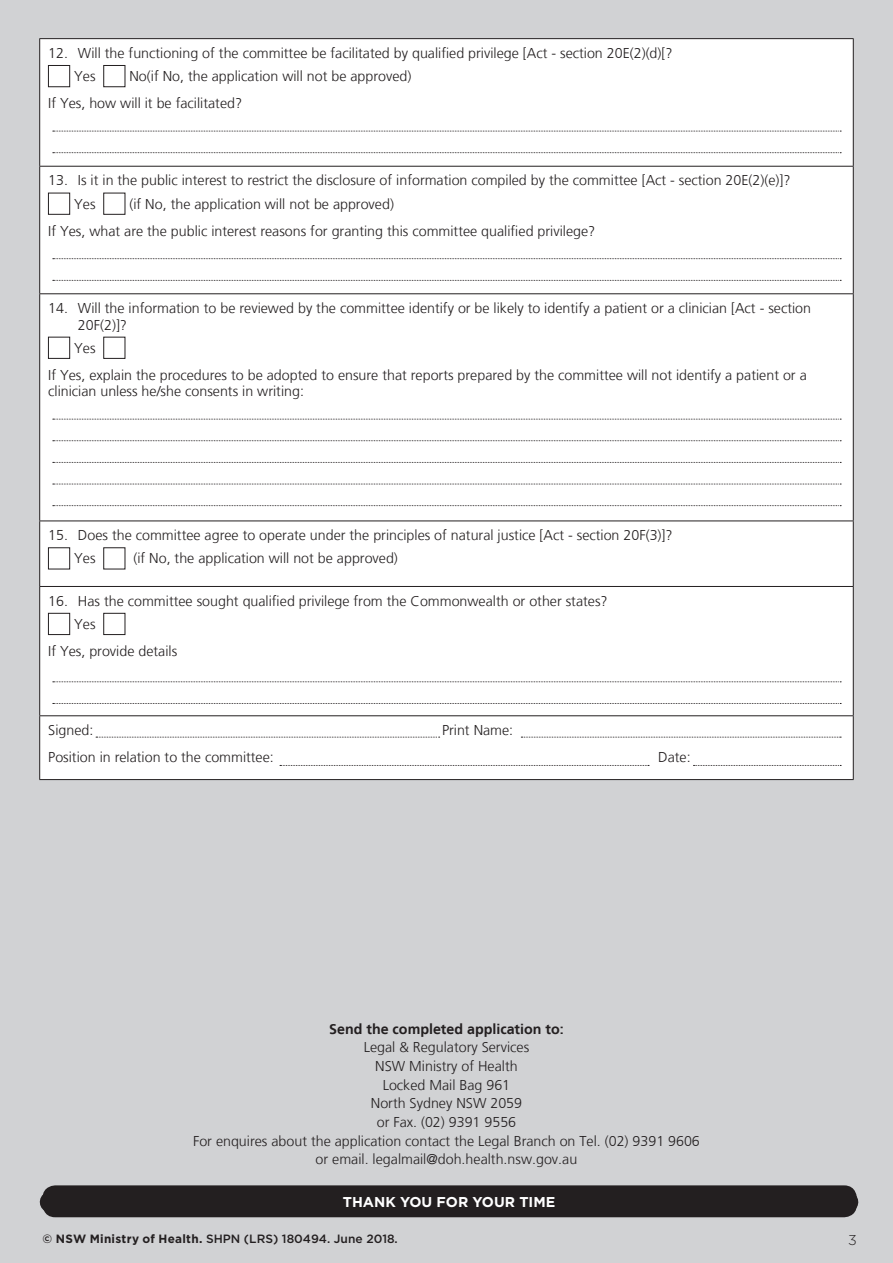
<style>
.page{position:relative;width:893px;height:1263px;background:#d1d2d4}
.page>*{position:absolute;margin:0;border:0;box-sizing:border-box;transform-origin:0 0}
.t1{font:300 14.25px/18.6px "Frutiger LT";color:#231f20}
.t2{font:700 14.25px "Frutiger LT";color:#231f20}
.t3{font:700 14.25px "Gotham";color:#fff}
.t4{font:300 14.25px "Gotham";color:#231f20}
.t5{font:500 12px "Gotham";color:#231f20}
.s1{font-weight:700}
</style>
<div class="page">
<div style="left:43px;top:1185px;width:814px;height:32px;background:#231f20;border-radius:13px"></div>
<div style="left:40px;top:39px;width:813px;height:740px;background:#fff"></div>
<hr style="left:39px;top:38px;width:815px;height:1px;background:#231f20">
<hr style="left:39px;top:39px;width:1px;height:127px;background:#231f20">
<hr style="left:853px;top:39px;width:1px;height:127px;background:#231f20">
<hr style="left:39px;top:166px;width:815px;height:1px;background:#231f20">
<hr style="left:39px;top:167px;width:1px;height:126px;background:#231f20">
<hr style="left:853px;top:167px;width:1px;height:126px;background:#231f20">
<hr style="left:39px;top:293px;width:815px;height:1px;background:#231f20">
<hr style="left:39px;top:294px;width:1px;height:226px;background:#231f20">
<hr style="left:853px;top:294px;width:1px;height:226px;background:#231f20">
<hr style="left:39px;top:520px;width:815px;height:1px;background:#231f20">
<hr style="left:39px;top:521px;width:1px;height:65px;background:#231f20">
<hr style="left:853px;top:521px;width:1px;height:65px;background:#231f20">
<hr style="left:39px;top:586px;width:815px;height:1px;background:#231f20">
<hr style="left:39px;top:587px;width:1px;height:128px;background:#231f20">
<hr style="left:853px;top:587px;width:1px;height:128px;background:#231f20">
<hr style="left:39px;top:715px;width:815px;height:1px;background:#231f20">
<hr style="left:39px;top:716px;width:1px;height:63px;background:#231f20">
<hr style="left:853px;top:716px;width:1px;height:63px;background:#231f20">
<hr style="left:39px;top:779px;width:815px;height:1px;background:#231f20">
<div style="left:48px;top:65px;width:22px;height:22px;border:1px solid #231f20"></div>
<div style="left:103px;top:65px;width:22px;height:22px;border:1px solid #231f20"></div>
<div style="left:48px;top:193px;width:22px;height:22px;border:1px solid #231f20"></div>
<div style="left:103px;top:193px;width:22px;height:22px;border:1px solid #231f20"></div>
<div style="left:48px;top:337px;width:22px;height:22px;border:1px solid #231f20"></div>
<div style="left:103px;top:337px;width:22px;height:22px;border:1px solid #231f20"></div>
<div style="left:48px;top:547px;width:22px;height:22px;border:1px solid #231f20"></div>
<div style="left:103px;top:547px;width:22px;height:22px;border:1px solid #231f20"></div>
<div style="left:48px;top:613px;width:22px;height:22px;border:1px solid #231f20"></div>
<div style="left:103px;top:613px;width:22px;height:22px;border:1px solid #231f20"></div>
<svg style="left:53px;top:681px;width:788px;height:1px"></svg>
<svg style="left:96px;top:737px;width:344px;height:1px"></svg>
<svg style="left:280px;top:765px;width:369px;height:1px"></svg>
<svg style="left:521px;top:737px;width:320px;height:1px"></svg>
<svg style="left:693px;top:765px;width:148px;height:1px"></svg>
<svg style="left:53px;top:703px;width:788px;height:1px"></svg>
<svg style="left:53px;top:419px;width:788px;height:1px"></svg>
<svg style="left:53px;top:131px;width:788px;height:1px"></svg>
<svg style="left:53px;top:258px;width:788px;height:1px"></svg>
<svg style="left:53px;top:440px;width:788px;height:1px"></svg>
<svg style="left:53px;top:152px;width:788px;height:1px"></svg>
<svg style="left:53px;top:280px;width:788px;height:1px"></svg>
<svg style="left:53px;top:462px;width:788px;height:1px"></svg>
<svg style="left:53px;top:484px;width:788px;height:1px"></svg>
<svg style="left:53px;top:505px;width:788px;height:1px"></svg>
<p class="t1" style="left:74px;top:42px;width:600px;line-height:23.1px;text-indent:-26px">12. Will the functioning of the committee be facilitated by qualified privilege [Act - section 20E(2)(d)[?<br>Yes</p>
<p class="t1" style="left:48px;top:63px;width:365px;line-height:27.2px;text-indent:81px">No(if No, the application will not be approved)<br>If Yes, how will it be facilitated?</p>
<p class="t1" style="left:74px;top:169px;width:718px;line-height:23.1px;text-indent:-26px">13. Is it in the public interest to restrict the disclosure of information compiled by the committee [Act - section 20E(2)(e)]?<br>Yes</p>
<p class="t1" style="left:48px;top:190px;width:549px;line-height:27.2px;text-indent:81px">(if No, the application will not be approved)<br>If Yes, what are the public interest reasons for granting this committee qualified privilege?</p>
<p class="t1" style="left:78px;top:300px;width:735px;line-height:16.5px;text-indent:-30px">14. Will the information to be reviewed by the committee identify or be likely to identify a patient or a clinician [Act - section<br>20F(2)]?</p>
<p class="t1" style="left:48px;top:334px;width:760px;line-height:27.2px;text-indent:26px">Yes<br>If Yes, explain the procedures to be adopted to ensure that reports prepared by the committee will not identify a patient or a</p>
<p class="t1" style="left:48px;top:382px;width:257px">clinician unless he/she consents in writing:</p>
<p class="t1" style="left:74px;top:524px;width:600px;line-height:23.1px;text-indent:-26px">15. Does the committee agree to operate under the principles of natural justice [Act - section 20F(3)]?<br>Yes</p>
<p class="t1" style="left:133px;top:549px;width:266px">(if No, the application will not be approved)</p>
<p class="t1" style="left:74px;top:589px;width:535px;line-height:23.1px;text-indent:-26px">16. Has the committee sought qualified privilege from the Commonwealth or other states?<br>Yes</p>
<p class="t1" style="left:48px;top:642px;width:131px">If Yes, provide details</p>
<p class="t1" style="left:48px;top:721px;width:47px">Signed:</p>
<p class="t1" style="left:442px;top:721px;width:73px">Print Name:</p>
<p class="t1" style="left:48px;top:748px;width:227px">Position in relation to the committee:</p>
<p class="t1" style="left:658px;top:748px;width:34px">Date:</p>
<p class="t2" style="left:329px;top:1020px;width:236px">Send the completed application to:</p>
<p class="t1" style="left:193px;top:1038px;width:508px;text-align:center">Legal &amp; Regulatory Services<br>NSW Ministry of Health<br>Locked Mail Bag 961<br>North Sydney NSW 2059<br>or Fax. (02) 9391 9556<br>For enquires about the application contact the Legal Branch on Tel. (02) 9391 9606 or email. legalmail@doh.health.nsw.gov.au</p>
<p class="t3" style="left:343px;top:1192px;width:214px">THANK YOU FOR YOUR TIME</p>
<p class="t5" style="left:43px;top:1231px;width:357px"><span class="s1">© NSW Ministry of Health.</span> SHPN (LRS) 180494. June 2018.</p>
<p class="t4" style="left:848px;top:1231px;width:10px">3</p>
</div>
